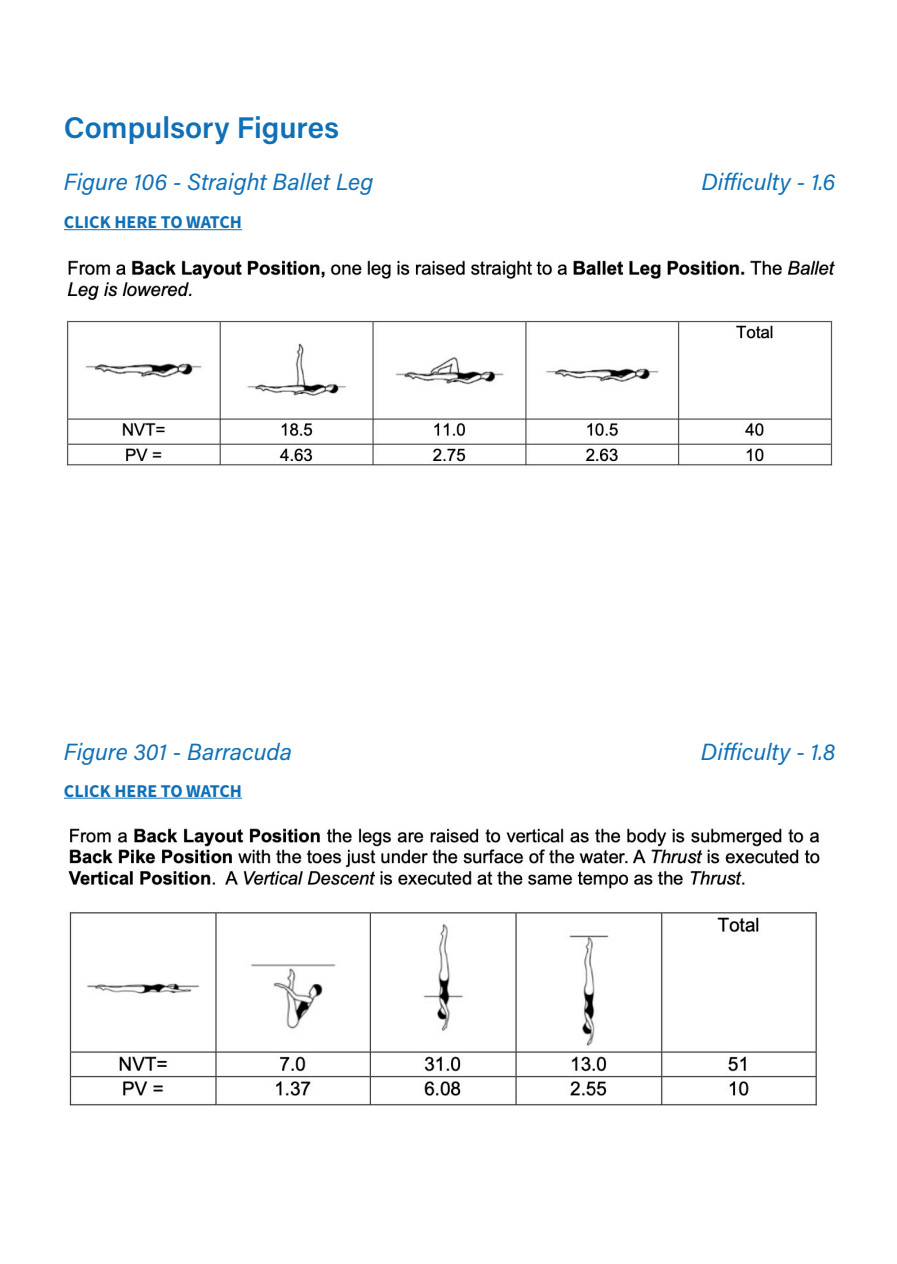
<style>
.page{position:relative;width:897px;height:1264px;background:#fff}
.page>*{position:absolute;margin:0;border:0;box-sizing:border-box;transform-origin:0 0}
.t1{font:600 29.85px "Acumin Pro";color:#1070b7}
.t2{font:italic 23.4px "Acumin Pro";color:#1070b7}
.t3{font:700 18px "Source Sans 3";color:#1070b7}
</style>
<div class="page">
<img style="left:66px;top:260px;width:769px;height:206px">
<hr style="left:64px;top:229px;width:178px;height:1px;background:#1070b7">
<hr style="left:64px;top:797px;width:178px;height:1px;background:#1070b7">
<img style="left:68px;top:828px;width:752px;height:278px">
<p class="t1" style="left:64px;top:107px;width:276px">Compulsory Figures</p>
<p class="t2" style="left:64px;top:165px;width:311px">Figure 106 - Straight Ballet Leg</p>
<p class="t2" style="left:701px;top:165px;width:135px">Difficulty - 1.6</p>
<p class="t3" style="left:64px;top:211px;width:180px">CLICK HERE TO WATCH</p>
<p class="t2" style="left:64px;top:735px;width:229px">Figure 301 - Barracuda</p>
<p class="t2" style="left:701px;top:735px;width:136px">Difficulty - 1.8</p>
<p class="t3" style="left:64px;top:779px;width:180px">CLICK HERE TO WATCH</p>
</div>
